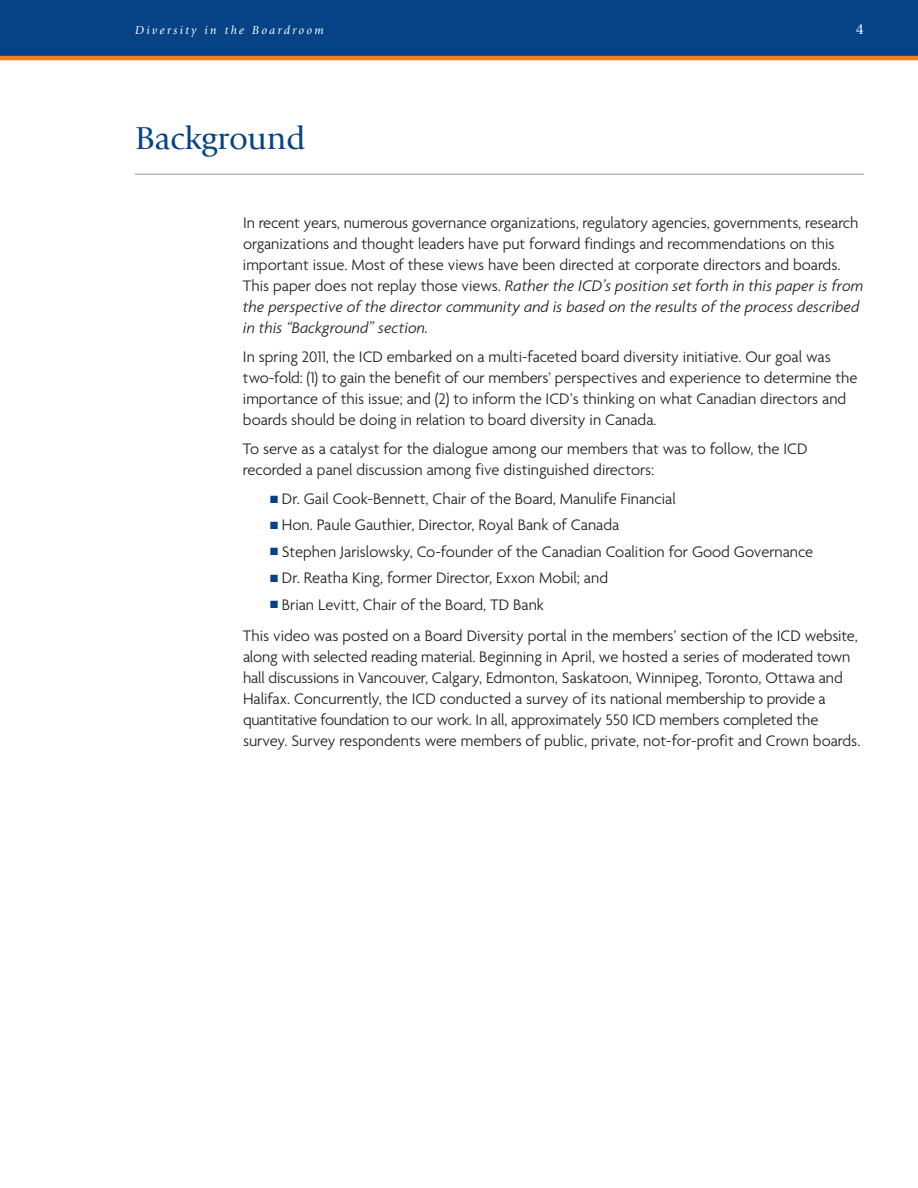
<style>
.page{position:relative;width:918px;height:1188px;background:#fff}
.page>*{position:absolute;margin:0;border:0;box-sizing:border-box;transform-origin:0 0}
.t1{font:33px "Giovanni";color:#054286}
.t2{font:300 16.5px/21px "Agenda";color:#231f20}
.t3{font:italic 300 16.5px/21px "Agenda Tabular";color:#231f20}
.t4{font:15px "Giovanni";color:#fff}
.t5{font:italic 12px "Giovanni";letter-spacing:.2em;color:#fff}
.s1{font-family:"Agenda";font-style:normal}
.s2{color:#054286}
</style>
<div class="page">
<hr style="left:135px;top:174px;width:729px;height:1px;background:#939598">
<div style="left:0;top:0;width:918px;height:56px;background:#054286"></div>
<hr style="left:0;top:56px;width:918px;height:4px;background:#f47d21">
<p class="t5" style="left:135px;top:25px;width:190px">Diversity in the Boardroom</p>
<p class="t4" style="left:856px;top:23px;width:10px">4</p>
<h1 class="t1" style="left:135px;top:126px;width:172px">Background</h1>
<p class="t2" style="left:243px;top:212px;width:617px">In recent years, numerous governance organizations, regulatory agencies, governments, research organizations and thought leaders have put forward findings and recommendations on this important issue. Most of these views have been directed at corporate directors and boards.</p>
<p class="t3" style="left:243px;top:276px;width:622px"><span class="s1">This paper does not replay those views.</span> Rather the ICD’s position set forth in this paper is from the perspective of the director community and is based on the results of the process described in this “Background” section.</p>
<p class="t2" style="left:243px;top:346px;width:616px">In spring 2011, the ICD embarked on a multi-faceted board diversity initiative. Our goal was two-fold: (1) to gain the benefit of our members’ perspectives and experience to determine the importance of this issue; and (2) to inform the ICD’s thinking on what Canadian directors and boards should be doing in relation to board diversity in Canada.</p>
<p class="t2" style="left:243px;top:438px;width:566px">To serve as a catalyst for the dialogue among our members that was to follow, the ICD recorded a panel discussion among five distinguished directors:</p>
<p class="t2" style="left:270px;top:488px;width:407px"><span class="s2">■</span> Dr. Gail Cook-Bennett, Chair of the Board, Manulife Financial</p>
<p class="t2" style="left:270px;top:514px;width:351px"><span class="s2">■</span> Hon. Paule Gauthier, Director, Royal Bank of Canada</p>
<p class="t2" style="left:270px;top:541px;width:545px"><span class="s2">■</span> Stephen Jarislowsky, Co-founder of the Canadian Coalition for Good Governance</p>
<p class="t2" style="left:270px;top:567px;width:340px"><span class="s2">■</span> Dr. Reatha King, former Director, Exxon Mobil; and</p>
<p class="t2" style="left:243px;top:588px;width:616px;line-height:31.8px;text-indent:27px"><span class="s2">■</span> Brian Levitt, Chair of the Board, TD Bank<br>This video was posted on a Board Diversity portal in the members’ section of the ICD website,</p>
<p class="t2" style="left:243px;top:646px;width:619px">along with selected reading material. Beginning in April, we hosted a series of moderated town hall discussions in Vancouver, Calgary, Edmonton, Saskatoon, Winnipeg, Toronto, Ottawa and Halifax. Concurrently, the ICD conducted a survey of its national membership to provide a quantitative foundation to our work. In all, approximately 550 ICD members completed the survey. Survey respondents were members of public, private, not-for-profit and Crown boards.</p>
</div>
